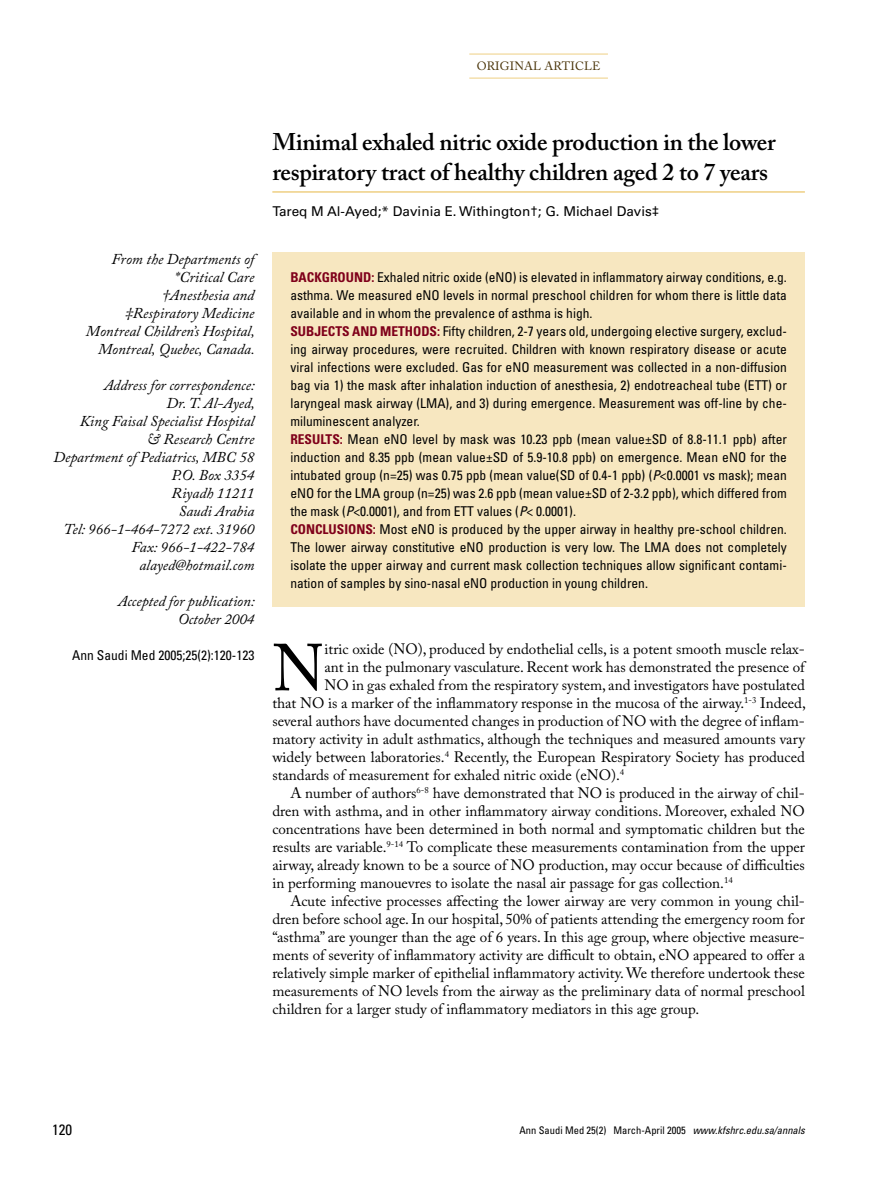
<style>
.page{position:relative;width:893px;height:1191px;background:#fff}
.page>*{position:absolute;margin:0;border:0;box-sizing:border-box;transform-origin:0 0}
.t1{font:65.7px "Adobe Caslon Pro";color:#000}
.t2{font:600 24px/30px "Adobe Caslon Pro";letter-spacing:-.01em;color:#000}
.t3{font:15px "Adobe Caslon Pro";color:#000}
.t4{font:italic 15px/18px "Adobe Caslon Pro";color:#000;text-align:right}
.t5{font:condensed 15px "Univers LT Std";color:#000}
.t6{font:condensed 13.5px/18px "Univers LT Std";color:#000}
.t7{font:13.5px "Univers LT Std";color:#000}
.t8{font:12px "Adobe Caslon Pro";letter-spacing:.015em;color:#493308}
.t9{font:condensed 10.5px "Univers LT Std";color:#000}
.s1{font-weight:700;color:#7f001a}
.s2{font-style:italic}
</style>
<div class="page">
<hr style="left:469px;top:54px;width:139px;height:1px;background:#eecf83">
<hr style="left:469px;top:78px;width:139px;height:1px;background:#eecf83">
<hr style="left:272px;top:191px;width:533px;height:2px;background:#eecf83">
<div style="left:272px;top:252px;width:533px;height:354px;background:#f7e7c0"></div>
<p class="t8" style="left:477px;top:59px;width:125px">ORIGINAL ARTICLE</p>
<p class="t4" style="left:86px;top:250px;width:170px">From the Departments of *Critical Care<br>†Anesthesia and<br>‡Respiratory Medicine<br>Montreal Children’s Hospital,<br>Montreal, Quebec, Canada.</p>
<p class="t4" style="left:54px;top:376px;width:203px">Address for correspondence:<br>Dr. T. Al-Ayed,<br>King Faisal Specialist Hospital<br>&amp; Research Centre<br>Department of Pediatrics, MBC 58<br>P.O. Box 3354<br>Riyadh 11211<br>Saudi Arabia<br>Tel: 966-1-464-7272 ext. 31960<br>Fax: 966-1-422-784 alayed@hotmail.com</p>
<p class="t4" style="left:118px;top:592px;width:138px">Accepted for publication:<br>October 2004</p>
<p class="t6" style="left:72px;top:646px;width:184px">Ann Saudi Med 2005;25(2):120-123</p>
<h2 class="t2" style="left:272px;top:127px;width:505px">Minimal exhaled nitric oxide production in the lower respiratory tract of healthy children aged 2 to 7 years</h2>
<p class="t7" style="left:272px;top:203px;width:389px">Tareq M Al-Ayed;* Davinia E. Withington†; G. Michael Davis‡</p>
<p class="t6" style="left:290px;top:268px;width:498px"><span class="s1">BACKGROUND:</span> Exhaled nitric oxide (eNO) is elevated in inflammatory airway conditions, e.g. asthma. We measured eNO levels in normal preschool children for whom there is little data available and in whom the prevalence of asthma is high.<br><span class="s1">SUBJECTS AND METHODS:</span> Fifty children, 2-7 years old, undergoing elective surgery, exclud&shy;ing airway procedures, were recruited. Children with known respiratory disease or acute viral infections were excluded. Gas for eNO measurement was collected in a non-diffusion bag via 1) the mask after inhalation induction of anesthesia, 2) endotreacheal tube (ETT) or laryngeal mask airway (LMA), and 3) during emergence. Measurement was off-line by che&shy;miluminescent analyzer.<br><span class="s1">RESULTS:</span> Mean eNO level by mask was 10.23 ppb (mean value±SD of 8.8-11.1 ppb) after induction and 8.35 ppb (mean value±SD of 5.9-10.8 ppb) on emergence. Mean eNO for the intubated group (n=25) was 0.75 ppb (mean value(SD of 0.4-1 ppb) (<span class="s2">P</span>&lt;0.0001 vs mask); mean eNO for the LMA group (n=25) was 2.6 ppb (mean value±SD of 2-3.2 ppb), which differed from the mask (<span class="s2">P</span>&lt;0.0001), and from ETT values (<span class="s2">P</span>&lt; 0.0001).<br><span class="s1">CONCLUSIONS:</span> Most eNO is produced by the upper airway in healthy pre-school children.<br>The lower airway constitutive eNO production is very low. The LMA does not completely isolate the upper airway and current mask collection techniques allow significant contami&shy;nation of samples by sino-nasal eNO production in young children.</p>
<h1 class="t1" style="left:272px;top:629px;width:54px">N</h1>
<p class="t3" style="left:325px;top:640px;width:482px">itric oxide (NO), produced by endothelial cells, is a potent smooth muscle relax-</p>
<p class="t3" style="left:325px;top:658px;width:482px">ant in the pulmonary vasculature. Recent work has demonstrated the presence of</p>
<p class="t3" style="left:325px;top:676px;width:482px">NO in gas exhaled from the respiratory system, and investigators have postulated</p>
<p class="t3" style="left:272px;top:694px;width:535px">that NO is a marker of the inflammatory response in the mucosa of the airway.<sup>1-3</sup> Indeed,</p>
<p class="t3" style="left:272px;top:712px;width:534px">several authors have documented changes in production of NO with the degree of inflam-</p>
<p class="t3" style="left:272px;top:730px;width:534px">matory activity in adult asthmatics, although the techniques and measured amounts vary</p>
<p class="t3" style="left:272px;top:748px;width:534px">widely between laboratories.<sup>4</sup> Recently, the European Respiratory Society has produced</p>
<p class="t3" style="left:272px;top:766px;width:353px">standards of measurement for exhaled nitric oxide (eNO).<sup>4</sup></p>
<p class="t3" style="left:290px;top:784px;width:516px">A number of authors<sup>6-8</sup> have demonstrated that NO is produced in the airway of chil-</p>
<p class="t3" style="left:272px;top:802px;width:534px">dren with asthma, and in other inflammatory airway conditions. Moreover, exhaled NO</p>
<p class="t3" style="left:272px;top:820px;width:534px">concentrations have been determined in both normal and symptomatic children but the</p>
<p class="t3" style="left:272px;top:838px;width:534px">results are variable.<sup>9-14</sup> To complicate these measurements contamination from the upper</p>
<p class="t3" style="left:272px;top:856px;width:534px">airway, already known to be a source of NO production, may occur because of difficulties</p>
<p class="t3" style="left:272px;top:874px;width:462px">in performing manouevres to isolate the nasal air passage for gas collection.<sup>14</sup></p>
<p class="t3" style="left:290px;top:892px;width:516px">Acute infective processes affecting the lower airway are very common in young chil-</p>
<p class="t3" style="left:272px;top:910px;width:534px">dren before school age. In our hospital, 50% of patients attending the emergency room for</p>
<p class="t3" style="left:272px;top:928px;width:534px">“asthma” are younger than the age of 6 years. In this age group, where objective measure-</p>
<p class="t3" style="left:272px;top:946px;width:534px">ments of severity of inflammatory activity are difficult to obtain, eNO appeared to offer a</p>
<p class="t3" style="left:272px;top:964px;width:534px">relatively simple marker of epithelial inflammatory activity. We therefore undertook these</p>
<p class="t3" style="left:272px;top:982px;width:534px">measurements of NO levels from the airway as the preliminary data of normal preschool</p>
<p class="t3" style="left:272px;top:1000px;width:428px">children for a larger study of inflammatory mediators in this age group.</p>
<p class="t5" style="left:52px;top:1120px;width:21px">120</p>
<p class="t9" style="left:519px;top:1124px;width:287px">Ann Saudi Med 25(2) March-April 2005 <span class="s2">www.kfshrc.edu.sa/annals</span></p>
</div>
